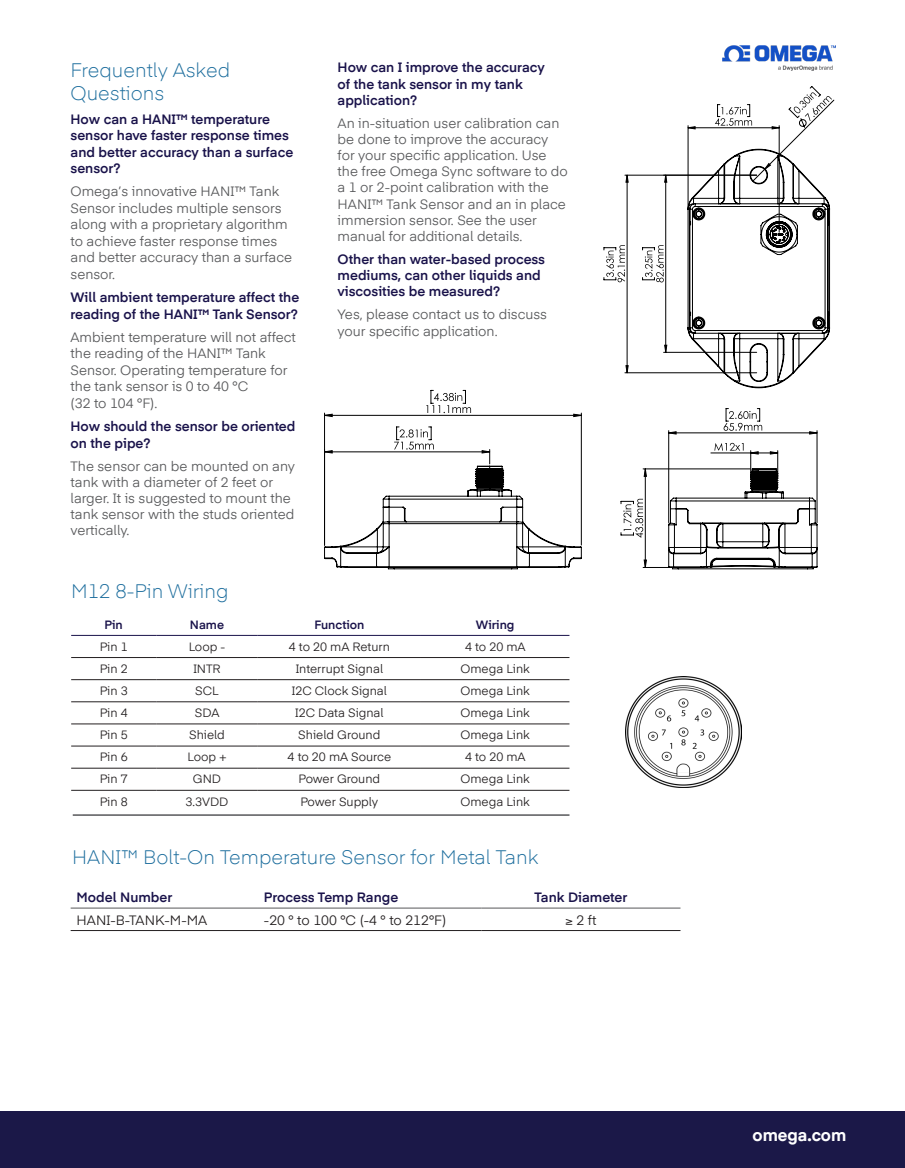
<style>
.page{position:relative;width:905px;height:1168px;background:#fff}
.page>*{position:absolute;margin:0;border:0;box-sizing:border-box;transform-origin:0 0}
.t1{font:300 19.5px/23.4px "Eina 04";color:#1c6d9d}
.t2{font:700 16.5px "Eina 04";color:#fff}
.t3{font:13.5px/16.2px "Eina 04";color:#57585a}
.t4{font:600 13.5px/16.5px "Eina 04";color:#19124a}
.t5{font:13.5px "Eina 04";color:#231f20}
.t6{font:12px "Eina 04";color:#231f20}
.t7{font:600 12px "Eina 04";color:#19124a}
</style>
<div class="page">
<div style="left:0;top:1111px;width:904px;height:57px;background:#1b1848"></div>
<img style="left:722px;top:45px;width:113px;height:25px">
<hr style="left:668px;top:431px;width:1px;height:92px;background:#000">
<hr style="left:816px;top:431px;width:1px;height:92px;background:#000">
<svg style="left:668px;top:408px;width:149px;height:26px"></svg>
<svg style="left:620px;top:443px;width:197px;height:126px"></svg>
<svg style="left:324px;top:390px;width:258px;height:179px"></svg>
<hr style="left:625px;top:175px;width:131px;height:1px;background:#000">
<hr style="left:625px;top:372px;width:131px;height:1px;background:#000">
<hr style="left:663px;top:352px;width:93px;height:1px;background:#000">
<svg style="left:687px;top:86px;width:147px;height:302px"></svg>
<svg style="left:603px;top:175px;width:25px;height:198px"></svg>
<svg style="left:642px;top:175px;width:25px;height:178px"></svg>
<img style="left:626px;top:677px;width:115px;height:110px">
<hr style="left:71px;top:635px;width:85px;height:1px;background:#19124a">
<hr style="left:156px;top:635px;width:102px;height:1px;background:#19124a">
<hr style="left:258px;top:635px;width:163px;height:1px;background:#19124a">
<hr style="left:421px;top:635px;width:148px;height:1px;background:#19124a">
<hr style="left:71px;top:657px;width:85px;height:1px;background:#231f20">
<hr style="left:156px;top:657px;width:102px;height:1px;background:#231f20">
<hr style="left:258px;top:657px;width:163px;height:1px;background:#231f20">
<hr style="left:421px;top:657px;width:148px;height:1px;background:#231f20">
<hr style="left:71px;top:679px;width:85px;height:1px;background:#231f20">
<hr style="left:156px;top:679px;width:102px;height:1px;background:#231f20">
<hr style="left:258px;top:679px;width:163px;height:1px;background:#231f20">
<hr style="left:421px;top:679px;width:148px;height:1px;background:#231f20">
<hr style="left:71px;top:701px;width:85px;height:1px;background:#231f20">
<hr style="left:156px;top:701px;width:102px;height:1px;background:#231f20">
<hr style="left:258px;top:701px;width:163px;height:1px;background:#231f20">
<hr style="left:421px;top:701px;width:148px;height:1px;background:#231f20">
<hr style="left:71px;top:723px;width:85px;height:1px;background:#231f20">
<hr style="left:156px;top:723px;width:102px;height:1px;background:#231f20">
<hr style="left:258px;top:723px;width:163px;height:1px;background:#231f20">
<hr style="left:421px;top:723px;width:148px;height:1px;background:#231f20">
<hr style="left:71px;top:745px;width:85px;height:1px;background:#231f20">
<hr style="left:156px;top:745px;width:102px;height:1px;background:#231f20">
<hr style="left:258px;top:745px;width:163px;height:1px;background:#231f20">
<hr style="left:421px;top:745px;width:148px;height:1px;background:#231f20">
<hr style="left:71px;top:768px;width:85px;height:1px;background:#231f20">
<hr style="left:156px;top:768px;width:102px;height:1px;background:#231f20">
<hr style="left:258px;top:768px;width:163px;height:1px;background:#231f20">
<hr style="left:421px;top:768px;width:148px;height:1px;background:#231f20">
<hr style="left:71px;top:790px;width:85px;height:1px;background:#231f20">
<hr style="left:156px;top:790px;width:102px;height:1px;background:#231f20">
<hr style="left:258px;top:790px;width:163px;height:1px;background:#231f20">
<hr style="left:421px;top:790px;width:148px;height:1px;background:#231f20">
<hr style="left:73px;top:814px;width:496px;height:2px;background:#57585a">
<hr style="left:71px;top:907px;width:187px;height:1px;background:#57585a">
<hr style="left:258px;top:907px;width:223px;height:1px;background:#57585a">
<hr style="left:481px;top:907px;width:199px;height:1px;background:#57585a">
<hr style="left:71px;top:930px;width:187px;height:1px;background:#231f20">
<hr style="left:258px;top:930px;width:223px;height:1px;background:#231f20">
<hr style="left:481px;top:930px;width:199px;height:1px;background:#231f20">
<p class="t1" style="left:71px;top:57px;width:161px">Frequently Asked<br>Questions</p>
<p class="t4" style="left:71px;top:110px;width:224px">How can a HANI™ temperature sensor have faster response times and better accuracy than a surface sensor?</p>
<p class="t3" style="left:71px;top:182px;width:223px">Omega’s innovative HANI™ Tank<br>Sensor includes multiple sensors along with a proprietary algorithm to achieve faster response times and better accuracy than a surface sensor.</p>
<p class="t4" style="left:71px;top:288px;width:230px">Will ambient temperature affect the reading of the HANI™ Tank Sensor?</p>
<p class="t3" style="left:71px;top:328px;width:227px">Ambient temperature will not affect the reading of the HANI™ Tank<br>Sensor. Operating temperature for the tank sensor is 0 to 40 °C<br>(32 to 104 °F).</p>
<p class="t4" style="left:71px;top:417px;width:226px">How should the sensor be oriented on the pipe?</p>
<p class="t3" style="left:71px;top:457px;width:226px">The sensor can be mounted on any tank with a diameter of 2 feet or larger. It is suggested to mount the tank sensor with the studs oriented vertically.</p>
<p class="t4" style="left:337px;top:59px;width:209px">How can I improve the accuracy of the tank sensor in my tank application?</p>
<p class="t3" style="left:337px;top:114px;width:232px">An in-situation user calibration can be done to improve the accuracy for your specific application. Use the free Omega Sync software to do a 1 or 2-point calibration with the HANI™ Tank Sensor and an in place immersion sensor. See the user manual for additional details.</p>
<p class="t4" style="left:337px;top:250px;width:209px">Other than water-based process mediums, can other liquids and viscosities be measured?</p>
<p class="t3" style="left:337px;top:305px;width:211px">Yes, please contact us to discuss your specific application.</p>
<p class="t1" style="left:71px;top:578px;width:159px">M12 8-Pin Wiring</p>
<p class="t7" style="left:105px;top:615px;width:20px">Pin</p>
<p class="t7" style="left:190px;top:615px;width:36px">Name</p>
<p class="t7" style="left:314px;top:615px;width:52px">Function</p>
<p class="t7" style="left:476px;top:615px;width:40px">Wiring</p>
<p class="t6" style="left:100px;top:637px;width:29px">Pin 1</p>
<p class="t6" style="left:189px;top:637px;width:38px">Loop -</p>
<p class="t6" style="left:289px;top:637px;width:103px">4 to 20 mA Return</p>
<p class="t6" style="left:465px;top:637px;width:62px">4 to 20 mA</p>
<p class="t6" style="left:100px;top:659px;width:29px">Pin 2</p>
<p class="t6" style="left:193px;top:659px;width:29px">INTR</p>
<p class="t6" style="left:296px;top:659px;width:89px">Interrupt Signal</p>
<p class="t6" style="left:460px;top:659px;width:71px">Omega Link</p>
<p class="t6" style="left:100px;top:682px;width:29px">Pin 3</p>
<p class="t6" style="left:195px;top:682px;width:25px">SCL</p>
<p class="t6" style="left:292px;top:682px;width:97px">I2C Clock Signal</p>
<p class="t6" style="left:460px;top:682px;width:71px">Omega Link</p>
<p class="t6" style="left:100px;top:704px;width:29px">Pin 4</p>
<p class="t6" style="left:195px;top:704px;width:26px">SDA</p>
<p class="t6" style="left:295px;top:704px;width:90px">I2C Data Signal</p>
<p class="t6" style="left:460px;top:704px;width:71px">Omega Link</p>
<p class="t6" style="left:100px;top:726px;width:29px">Pin 5</p>
<p class="t6" style="left:189px;top:726px;width:37px">Shield</p>
<p class="t6" style="left:298px;top:726px;width:84px">Shield Ground</p>
<p class="t6" style="left:460px;top:726px;width:71px">Omega Link</p>
<p class="t6" style="left:100px;top:748px;width:29px">Pin 6</p>
<p class="t6" style="left:188px;top:748px;width:40px">Loop +</p>
<p class="t6" style="left:287px;top:748px;width:105px">4 to 20 mA Source</p>
<p class="t6" style="left:465px;top:748px;width:62px">4 to 20 mA</p>
<p class="t6" style="left:100px;top:770px;width:29px">Pin 7</p>
<p class="t6" style="left:193px;top:770px;width:30px">GND</p>
<p class="t6" style="left:298px;top:770px;width:83px">Power Ground</p>
<p class="t6" style="left:460px;top:770px;width:71px">Omega Link</p>
<p class="t6" style="left:100px;top:792px;width:29px">Pin 8</p>
<p class="t6" style="left:185px;top:792px;width:44px">3.3VDD</p>
<p class="t6" style="left:300px;top:792px;width:79px">Power Supply</p>
<p class="t6" style="left:460px;top:792px;width:71px">Omega Link</p>
<p class="t1" style="left:72px;top:844px;width:467px">HANI™ Bolt-On Temperature Sensor for Metal Tank</p>
<p class="t4" style="left:77px;top:888px;width:97px">Model Number</p>
<p class="t4" style="left:264px;top:888px;width:136px">Process Temp Range</p>
<p class="t4" style="left:534px;top:888px;width:94px">Tank Diameter</p>
<p class="t5" style="left:77px;top:909px;width:132px">HANI-B-TANK-M-MA</p>
<p class="t5" style="left:264px;top:909px;width:184px">-20 ° to 100 °C (-4 ° to 212°F)</p>
<p class="t5" style="left:565px;top:909px;width:32px">≥ 2 ft</p>
<p class="t2" style="left:752px;top:1122px;width:95px">omega.com</p>
</div>
